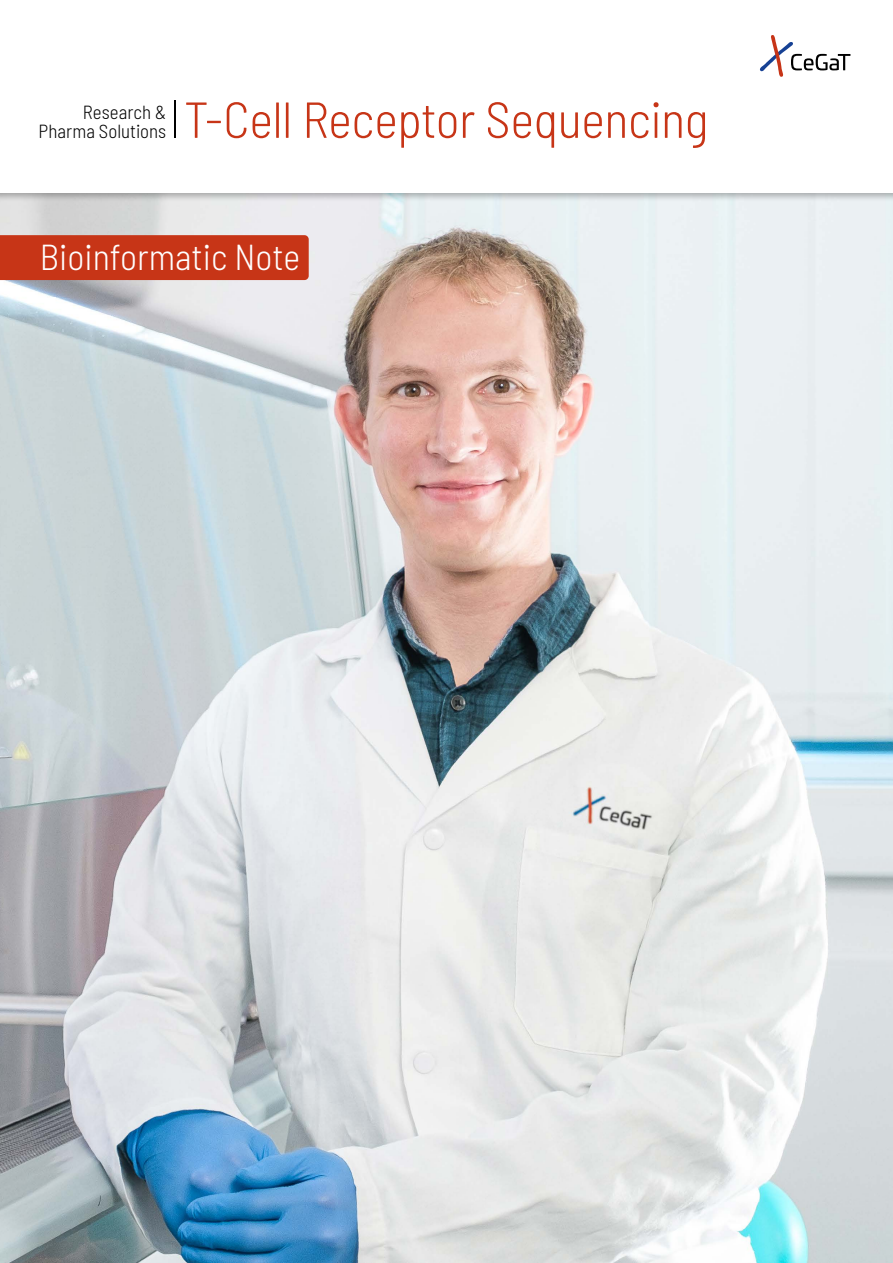
<style>
.page{position:relative;width:893px;height:1263px;background:#fff}
.page>*{position:absolute;margin:0;border:0;box-sizing:border-box;transform-origin:0 0}
.t1{font:300 semi-condensed 50.55px "Barlow";letter-spacing:-.01em;color:#c73517}
.t2{font:300 semi-condensed 36px "Barlow";color:#fff}
.t3{font:300 semi-condensed 18.9px/18.9px "Barlow";color:#000;text-align:right}
</style>
<div class="page">
<img style="left:0;top:202px;width:893px;height:1061px">
<div style="left:0;top:0;width:893px;height:202px;background:#000;opacity:.3"></div>
<div style="left:0;top:0;width:893px;height:192px;background:#fff"></div>
<hr style="left:175px;top:100px;width:1px;height:38px;background:#000">
<svg style="left:760px;top:35px;width:90px;height:42px"></svg>
<div style="left:0;top:235px;width:309px;height:45px;background:#c73517"></div>
<p class="t3" style="left:38px;top:104px;width:129px">Research &amp;<br>Pharma Solutions</p>
<p class="t1" style="left:184px;top:99px;width:526px">T-Cell Receptor Sequencing</p>
<p class="t2" style="left:40px;top:243px;width:262px">Bioinformatic Note</p>
</div>
